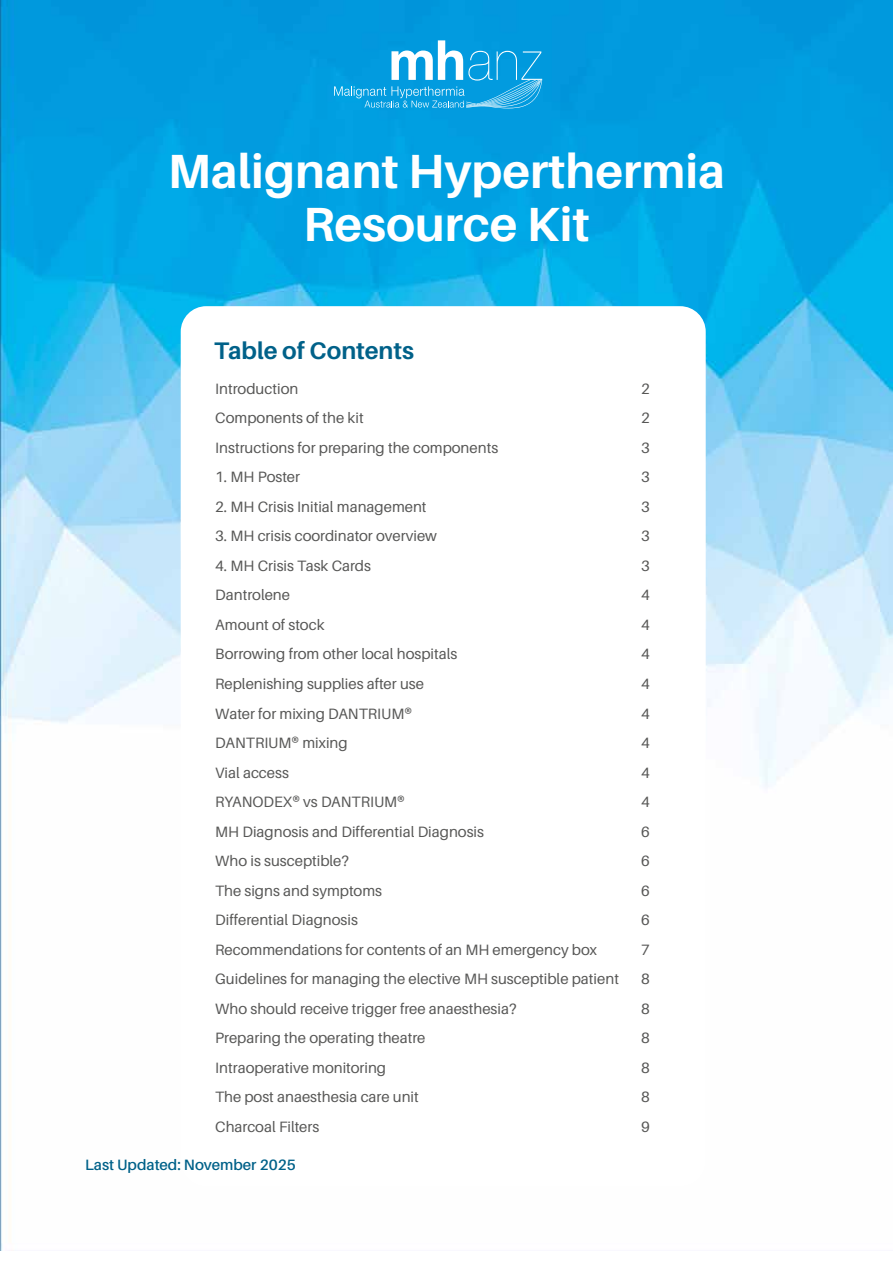
<style>
.page{position:relative;width:893px;height:1263px;background:#fff}
.page>*{position:absolute;margin:0;border:0;box-sizing:border-box;transform-origin:0 0}
.t1{font:700 48px/53.2px "Aileron";color:#fff;text-align:center}
.t2{font:700 24px "Aileron";color:#006189}
.t3{font:15px "Aileron";color:#575756}
.t4{font:600 15px "Aileron";color:#006189}
</style>
<div class="page">
<img style="left:0;top:0;width:892px;height:1250px">
<div style="left:181px;top:306px;width:525px;height:880px;background:#fff;border-radius:26px"></div>
<svg style="left:334px;top:40px;width:209px;height:68px;background:#2aabe3"></svg>
<h1 class="t1" style="left:168px;top:145px;width:559px">Malignant Hyperthermia<br>Resource Kit</h1>
<h2 class="t2" style="left:214px;top:338px;width:201px">Table of Contents</h2>
<p class="t3" style="left:215px;top:380px;width:85px">Introduction</p>
<p class="t3" style="left:641px;top:380px;width:10px">2</p>
<p class="t3" style="left:215px;top:410px;width:150px">Components of the kit</p>
<p class="t3" style="left:641px;top:410px;width:10px">2</p>
<p class="t3" style="left:215px;top:439px;width:284px">Instructions for preparing the components</p>
<p class="t3" style="left:641px;top:439px;width:10px">3</p>
<p class="t3" style="left:215px;top:469px;width:86px">1. MH Poster</p>
<p class="t3" style="left:641px;top:469px;width:10px">3</p>
<p class="t3" style="left:215px;top:498px;width:213px">2. MH Crisis Initial management</p>
<p class="t3" style="left:641px;top:498px;width:10px">3</p>
<p class="t3" style="left:215px;top:528px;width:223px">3. MH crisis coordinator overview</p>
<p class="t3" style="left:641px;top:528px;width:10px">3</p>
<p class="t3" style="left:215px;top:557px;width:157px">4. MH Crisis Task Cards</p>
<p class="t3" style="left:641px;top:557px;width:10px">3</p>
<p class="t3" style="left:215px;top:587px;width:76px">Dantrolene</p>
<p class="t3" style="left:641px;top:587px;width:10px">4</p>
<p class="t3" style="left:215px;top:616px;width:111px">Amount of stock</p>
<p class="t3" style="left:641px;top:616px;width:10px">4</p>
<p class="t3" style="left:215px;top:646px;width:244px">Borrowing from other local hospitals</p>
<p class="t3" style="left:641px;top:646px;width:10px">4</p>
<p class="t3" style="left:215px;top:675px;width:210px">Replenishing supplies after use</p>
<p class="t3" style="left:641px;top:675px;width:10px">4</p>
<p class="t3" style="left:215px;top:705px;width:198px">Water for mixing DANTRIUM®</p>
<p class="t3" style="left:641px;top:705px;width:10px">4</p>
<p class="t3" style="left:215px;top:734px;width:134px">DANTRIUM® mixing</p>
<p class="t3" style="left:641px;top:734px;width:10px">4</p>
<p class="t3" style="left:215px;top:764px;width:75px">Vial access</p>
<p class="t3" style="left:641px;top:764px;width:10px">4</p>
<p class="t3" style="left:215px;top:794px;width:191px">RYANODEX® vs DANTRIUM®</p>
<p class="t3" style="left:641px;top:794px;width:10px">4</p>
<p class="t3" style="left:215px;top:823px;width:270px">MH Diagnosis and Differential Diagnosis</p>
<p class="t3" style="left:641px;top:823px;width:10px">6</p>
<p class="t3" style="left:215px;top:853px;width:135px">Who is susceptible?</p>
<p class="t3" style="left:641px;top:853px;width:10px">6</p>
<p class="t3" style="left:215px;top:882px;width:168px">The signs and symptoms</p>
<p class="t3" style="left:641px;top:882px;width:10px">6</p>
<p class="t3" style="left:215px;top:912px;width:144px">Differential Diagnosis</p>
<p class="t3" style="left:641px;top:912px;width:10px">6</p>
<p class="t3" style="left:215px;top:941px;width:383px">Recommendations for contents of an MH emergency box</p>
<p class="t3" style="left:641px;top:941px;width:10px">7</p>
<p class="t3" style="left:215px;top:971px;width:405px">Guidelines for managing the elective MH susceptible patient</p>
<p class="t3" style="left:641px;top:971px;width:10px">8</p>
<p class="t3" style="left:215px;top:1000px;width:303px">Who should receive trigger free anaesthesia?</p>
<p class="t3" style="left:641px;top:1000px;width:10px">8</p>
<p class="t3" style="left:215px;top:1030px;width:212px">Preparing the operating theatre</p>
<p class="t3" style="left:641px;top:1030px;width:10px">8</p>
<p class="t3" style="left:215px;top:1059px;width:172px">Intraoperative monitoring</p>
<p class="t3" style="left:641px;top:1059px;width:10px">8</p>
<p class="t3" style="left:215px;top:1089px;width:205px">The post anaesthesia care unit</p>
<p class="t3" style="left:641px;top:1089px;width:10px">8</p>
<p class="t3" style="left:215px;top:1118px;width:106px">Charcoal Filters</p>
<p class="t3" style="left:641px;top:1118px;width:10px">9</p>
<p class="t4" style="left:85px;top:1156px;width:212px">Last Updated: November 2025</p>
</div>
